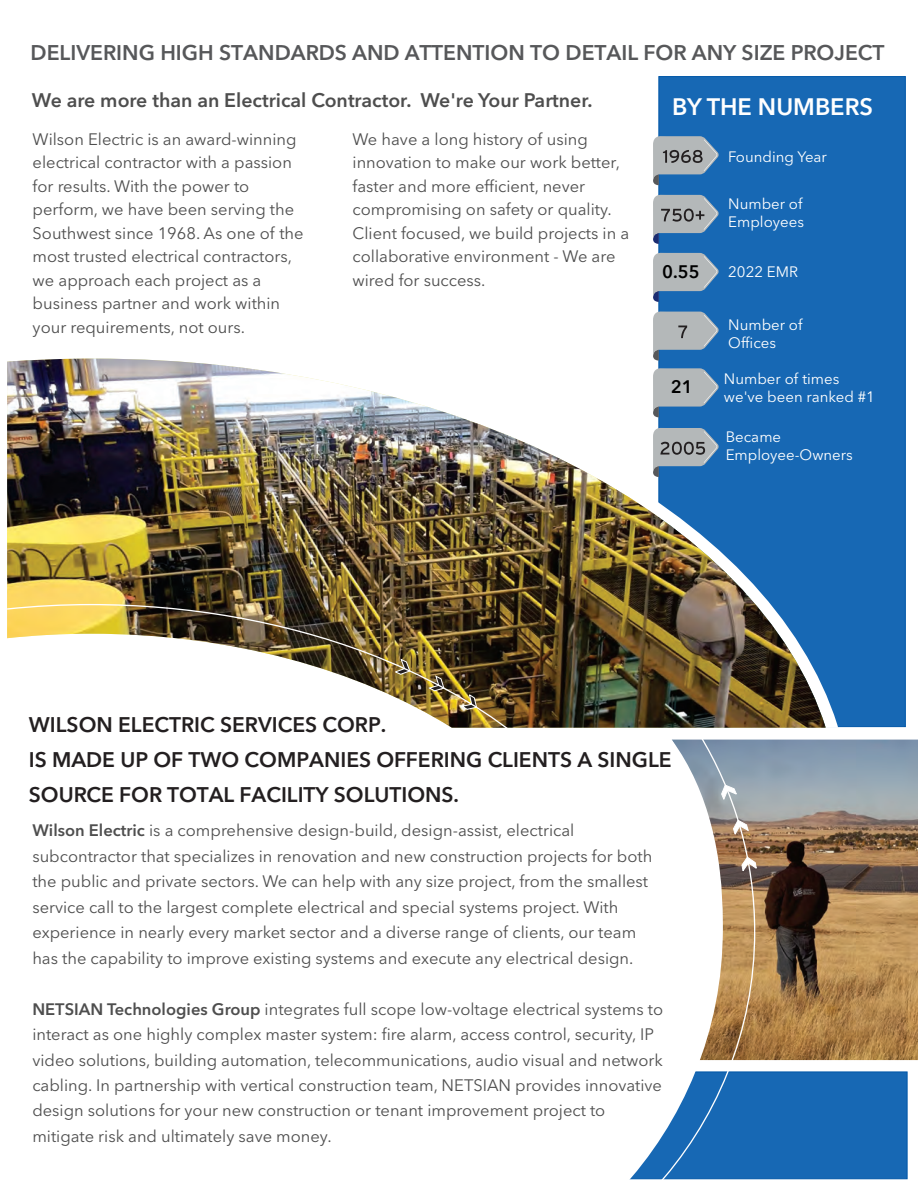
<style>
.page{position:relative;width:918px;height:1188px;background:#fff}
.page>*{position:absolute;margin:0;border:0;box-sizing:border-box;transform-origin:0 0}
.t1{font:600 23.7px "Avenir Next LT Pro";color:#fff}
.t2{font:600 21.15px "Avenir Next LT Pro";color:#57585a}
.t3{font:600 21px/34.7px "Avenir Next LT Pro";color:#231f20}
.t4{font:600 19.5px "Avenir Next LT Pro";color:#4e4e4e}
.t5{font:600 18px "Avenir Next LT Pro";color:#000}
.t6{font:16.5px/23.4px "Avenir Next LT Pro";color:#4e4e4e}
.t7{font:15px/17.9px "Avenir Next LT Pro";color:#fff}
.s1{font-weight:600}
</style>
<div class="page">
<div style="left:658px;top:76px;width:248px;height:651px;background:#1768b4;border:1px solid #0157a8"></div>
<img style="left:756px;top:740px;width:162px;height:320px">
<div style="left:624px;top:1072px;width:283px;height:107px;background:#1768b4"></div>
<img style="left:7px;top:359px;width:819px;height:369px">
<svg style="left:624px;top:1072px;width:27px;height:108px;background:#e9f0f7"></svg>
<svg style="left:651px;top:739px;width:105px;height:441px"></svg>
<svg style="left:742px;top:857px;width:15px;height:15px"></svg>
<svg style="left:733px;top:820px;width:16px;height:15px"></svg>
<svg style="left:721px;top:785px;width:16px;height:15px"></svg>
<img style="left:7px;top:603px;width:511px;height:125px">
<svg style="left:653px;top:136px;width:66px;height:49px"></svg>
<svg style="left:653px;top:194px;width:66px;height:50px"></svg>
<svg style="left:653px;top:252px;width:66px;height:50px"></svg>
<svg style="left:653px;top:311px;width:66px;height:50px"></svg>
<svg style="left:653px;top:368px;width:66px;height:49px"></svg>
<svg style="left:653px;top:428px;width:66px;height:49px"></svg>
<p class="t2" style="left:31px;top:44px;width:856px">DELIVERING HIGH STANDARDS AND ATTENTION TO DETAIL FOR ANY SIZE PROJECT</p>
<p class="t4" style="left:32px;top:92px;width:562px">We are more than an Electrical Contractor. We're Your Partner.</p>
<p class="t6" style="left:33px;top:129px;width:272px">Wilson Electric is an award-winning electrical contractor with a passion for results. With the power to perform, we have been serving the Southwest since 1968. As one of the most trusted electrical contractors, we approach each project as a business partner and work within your requirements, not ours.</p>
<p class="t6" style="left:353px;top:129px;width:278px">We have a long history of using innovation to make our work better, faster and more efficient, never compromising on safety or quality.<br>Client focused, we build projects in a collaborative environment - We are wired for success.</p>
<h1 class="t1" style="left:672px;top:98px;width:203px">BY THE NUMBERS</h1>
<p class="t5" style="left:662px;top:261px;width:39px">0.55</p>
<p class="t5" style="left:671px;top:376px;width:23px">21</p>
<p class="t7" style="left:728px;top:149px;width:100px">Founding Year</p>
<p class="t7" style="left:728px;top:197px;width:77px">Number of<br>Employees</p>
<p class="t7" style="left:728px;top:264px;width:71px">2022 EMR</p>
<p class="t7" style="left:728px;top:317px;width:76px">Number of<br>Offices</p>
<p class="t7" style="left:724px;top:372px;width:152px">Number of times we've been ranked #1</p>
<p class="t7" style="left:726px;top:429px;width:129px">Became<br>Employee-Owners</p>
<p class="t3" style="left:29px;top:710px;width:644px">WILSON ELECTRIC SERVICES CORP.<br>IS MADE UP OF TWO COMPANIES OFFERING CLIENTS A SINGLE<br>SOURCE FOR TOTAL FACILITY SOLUTIONS.</p>
<p class="t6" style="left:32px;top:820px;width:621px;line-height:25.3px"><span class="s1">Wilson Electric</span> is a comprehensive design-build, design-assist, electrical subcontractor that specializes in renovation and new construction projects for both the public and private sectors. We can help with any size project, from the smallest service call to the largest complete electrical and special systems project. With experience in nearly every market sector and a diverse range of clients, our team has the capability to improve existing systems and execute any electrical design.</p>
<p class="t6" style="left:32px;top:998px;width:632px;line-height:25.3px"><span class="s1">NETSIAN Technologies Group</span> integrates full scope low-voltage electrical systems to interact as one highly complex master system: fire alarm, access control, security, IP video solutions, building automation, telecommunications, audio visual and network cabling. In partnership with vertical construction team, NETSIAN provides innovative design solutions for your new construction or tenant improvement project to mitigate risk and ultimately save money.</p>
</div>
